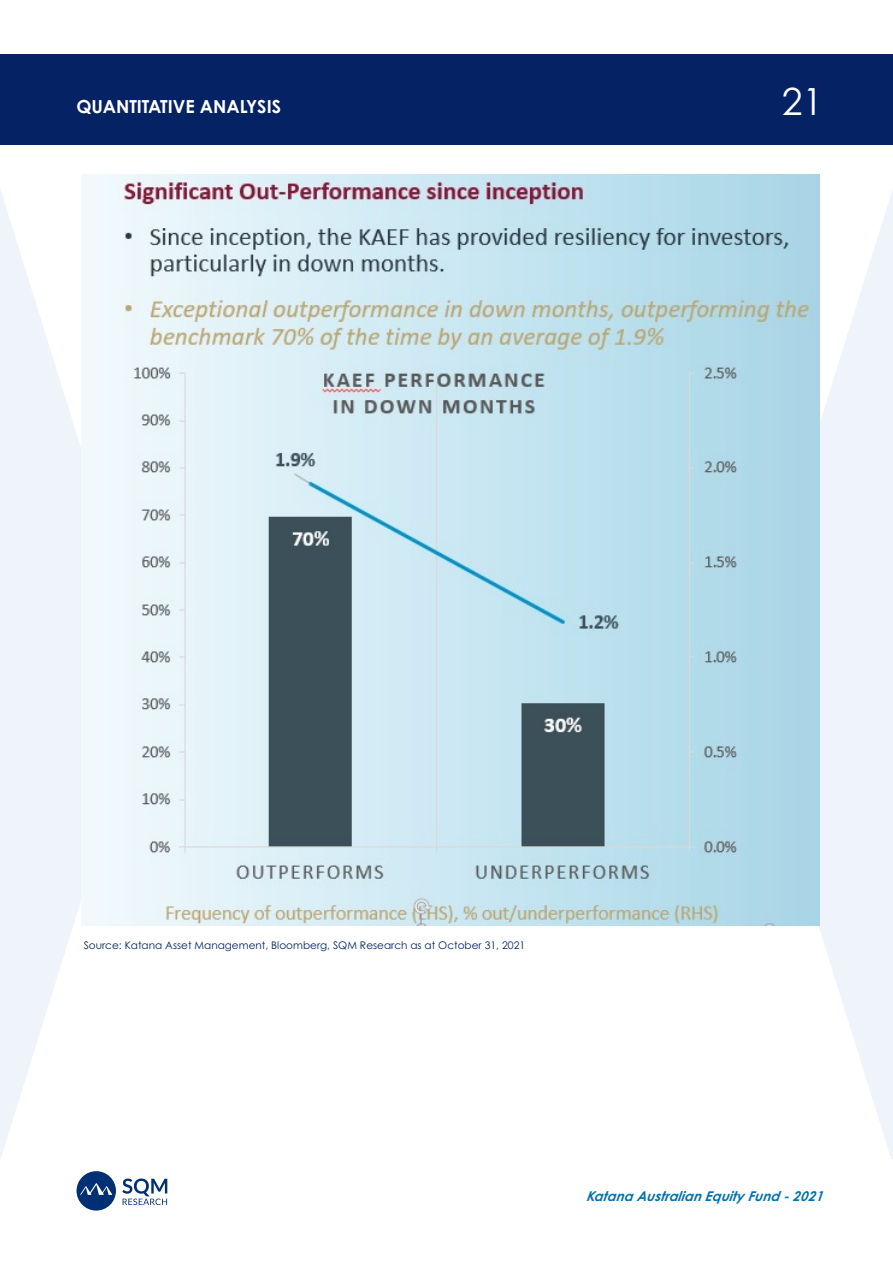
<style>
.page{position:relative;width:893px;height:1263px;background:#fff}
.page>*{position:absolute;margin:0;border:0;box-sizing:border-box;transform-origin:0 0}
.t1{font:37.5px "Century Gothic Pro";color:#fff}
.t2{font:700 18px "Century Gothic Pro";color:#fff}
.t3{font:italic 700 13.5px "Century Gothic Pro";color:#0070ac}
.TableFooter{font:10.5px "Century Gothic Pro";color:#052364}
</style>
<div class="page">
<svg style="left:0;top:188px;width:82px;height:971px;fill:#eff4fa"></svg>
<svg style="left:819px;top:190px;width:74px;height:969px;fill:#eff4fa"></svg>
<svg style="left:122px;top:1178px;width:45px;height:27px"></svg>
<svg style="left:77px;top:1171px;width:39px;height:39px"></svg>
<div style="left:0;top:54px;width:893px;height:90px;background:#052364"></div>
<img style="left:82px;top:175px;width:738px;height:751px">
<h2 class="t2" style="left:77px;top:95px;width:206px">QUANTITATIVE ANALYSIS</h2>
<h1 class="t1" style="left:782px;top:79px;width:43px">21</h1>
<p class="TableFooter" style="left:84px;top:939px;width:443px">Source: Katana Asset Management, Bloomberg, SQM Research as at October 31, 2021</p>
<p class="t3" style="left:586px;top:1187px;width:242px">Katana Australian Equity Fund -2021</p>
</div>
